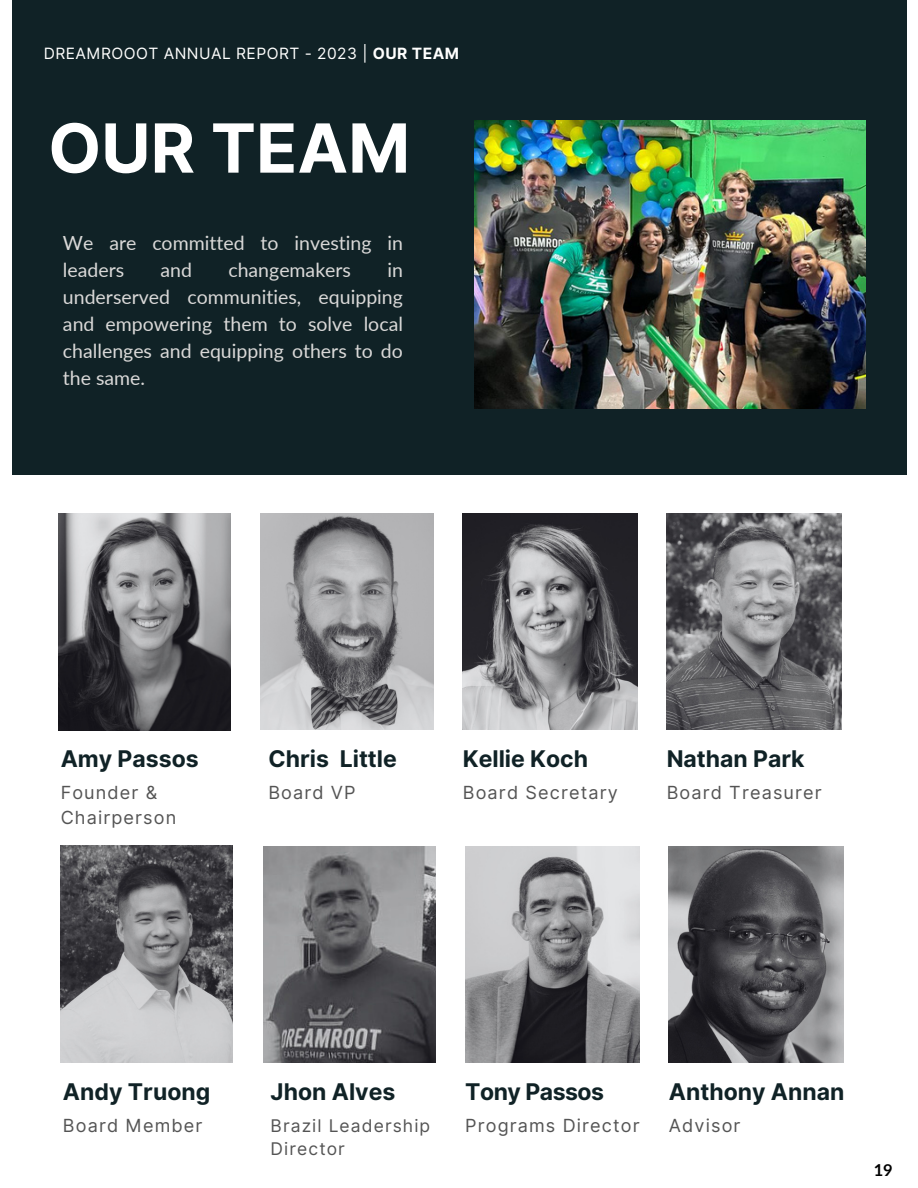
<style>
.page{position:relative;width:918px;height:1188px;background:#fff}
.page>*{position:absolute;margin:0;border:0;box-sizing:border-box;transform-origin:0 0}
.t1{font:700 67.8px "Inter";color:#fff}
.t2{font:700 22.95px "Inter";color:#102226}
.t3{font:700 22.95px "Inter";letter-spacing:-.02em;color:#102226}
.t4{font:19.5px/27px "Lato";color:#dad9d8}
.t5{font:18px/24.9px "Inter";letter-spacing:.06em;color:#545454}
.t6{font:17.4px "Inter";letter-spacing:.06em;color:#545454}
.t7{font:700 16.5px "Lato";color:#000}
.t8{font:15.6px "Inter";letter-spacing:.03em;color:#fffffe}
.s1{font-weight:700}
</style>
<div class="page">
<div style="left:12px;top:0;width:894px;height:474px;background:#102226"></div>
<img style="left:58px;top:513px;width:173px;height:217px">
<img style="left:261px;top:514px;width:172px;height:216px">
<img style="left:463px;top:514px;width:174px;height:216px">
<img style="left:667px;top:514px;width:174px;height:216px">
<img style="left:61px;top:846px;width:172px;height:217px">
<img style="left:263px;top:846px;width:172px;height:216px">
<img style="left:465px;top:846px;width:175px;height:216px">
<img style="left:669px;top:846px;width:174px;height:216px">
<img style="left:474px;top:120px;width:392px;height:288px">
<h1 class="t8" style="left:44px;top:44px;width:417px">DREAMROOOT ANNUAL REPORT - 2023 | <span class="s1">OUR TEAM</span></h1>
<p class="t1" style="left:48px;top:108px;width:364px">OUR TEAM</p>
<p class="t4" style="left:63px;top:229px;width:341px">We are committed to investing in leaders</p>
<p class="t4" style="left:161px;top:256px;width:33px">and</p>
<p class="t4" style="left:228px;top:256px;width:124px">changemakers</p>
<p class="t4" style="left:63px;top:256px;width:341px;text-align:justify;text-indent:324px">in underserved communities, equipping and empowering them to solve local challenges and equipping others to do the same.</p>
<h3 class="t2" style="left:61px;top:745px;width:140px">Amy Passos</h3>
<h2 class="t2" style="left:268px;top:745px;width:130px">Chris Little</h2>
<p class="t2" style="left:463px;top:745px;width:127px">Kellie Koch</p>
<h2 class="t5" style="left:61px;top:780px;width:117px">Founder &amp;<br>Chairperson</h2>
<p class="t5" style="left:268px;top:780px;width:89px">Board VP</p>
<h2 class="t5" style="left:463px;top:780px;width:156px">Board Secretary</h2>
<p class="t2" style="left:667px;top:745px;width:139px">Nathan Park</p>
<h2 class="t5" style="left:667px;top:780px;width:157px">Board Treasurer</h2>
<p class="t2" style="left:63px;top:1078px;width:149px">Andy Truong</p>
<h2 class="t2" style="left:271px;top:1078px;width:126px">Jhon Alves</h2>
<p class="t3" style="left:465px;top:1078px;width:141px">Tony Passos</p>
<h2 class="t5" style="left:63px;top:1113px;width:141px">Board Member</h2>
<h2 class="t6" style="left:271px;top:1115px;width:161px">Brazil Leadership</h2>
<p class="t5" style="left:465px;top:1113px;width:176px">Programs Director</p>
<h2 class="t6" style="left:271px;top:1138px;width:76px">Director</h2>
<h2 class="t2" style="left:669px;top:1078px;width:177px">Anthony Annan</h2>
<p class="t5" style="left:669px;top:1113px;width:73px">Advisor</p>
<p class="t7" style="left:874px;top:1160px;width:21px">19</p>
</div>
